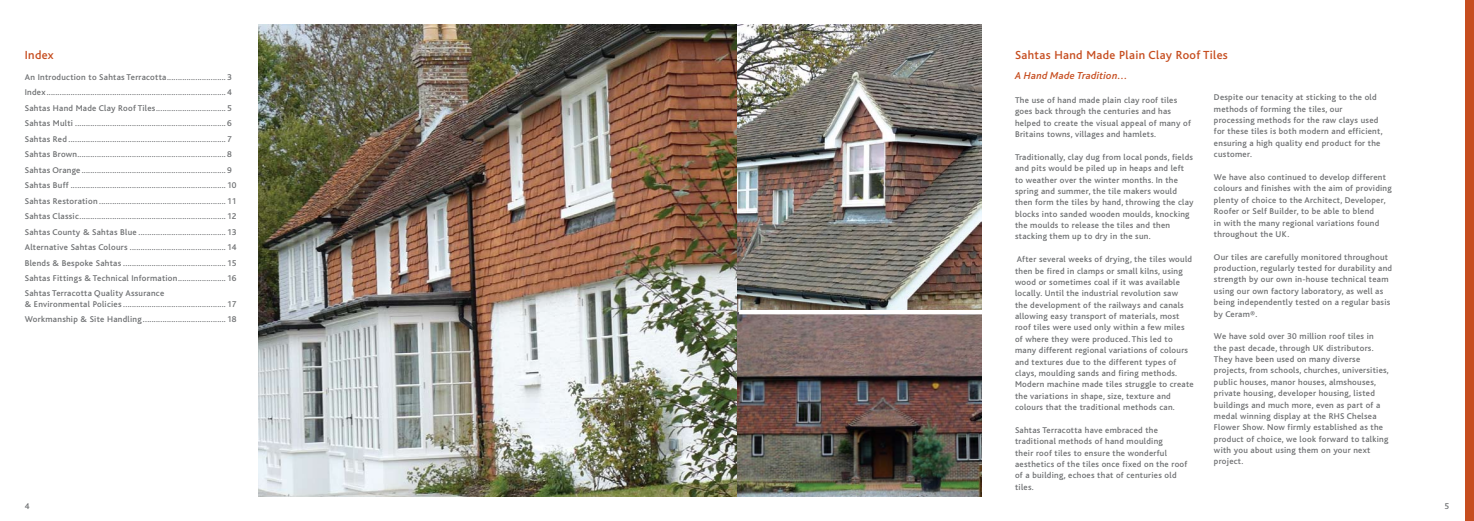
<style>
.page{position:relative;width:1474px;height:521px;background:#fff}
.page>*{position:absolute;margin:0;border:0;box-sizing:border-box;transform-origin:0 0}
.t1{font:500 12.25px "Bliss";letter-spacing:.03em;color:#c64d1f}
.t2{font:italic 500 10.5px "Bliss";letter-spacing:.03em;color:#c64d1f}
.t3{font:500 8.75px/11.4px "Bliss";letter-spacing:.03em;color:#6d6f71}
</style>
<div class="page">
<div style="left:1465px;top:0;width:8px;height:521px;background:#c64d1f"></div>
<img style="left:259px;top:25px;width:478px;height:471px">
<img style="left:737px;top:312px;width:244px;height:184px">
<img style="left:737px;top:25px;width:244px;height:287px">
<hr style="left:739px;top:310px;width:256px;height:4px;background:#fff">
<h1 class="t1" style="left:25px;top:49px;width:30px">Index</h1>
<p class="t3" style="left:25px;top:70px;width:213px;line-height:15.5px">An Introduction to Sahtas Terracotta...........................3<br>Index..................................................................................4<br>Sahtas Hand Made Clay Roof Tiles................................5<br>Sahtas Multi .....................................................................6<br>Sahtas Red ........................................................................7<br>Sahtas Brown....................................................................8<br>Sahtas Orange ..................................................................9<br>Sahtas Buff .......................................................................10<br>Sahtas Restoration ..........................................................11<br>Sahtas Classic...................................................................12<br>Sahtas County &amp; Sahtas Blue ........................................13<br>Alternative Sahtas Colours ............................................14<br>Blends &amp; Bespoke Sahtas ...............................................15<br>Sahtas Fittings &amp; Technical Information......................16<br>Sahtas Terracotta Quality Assurance</p>
<p class="t3" style="left:25px;top:296px;width:213px;line-height:15.5px">&amp; Environmental Policies ...............................................17<br>Workmanship &amp; Site Handling......................................18</p>
<h1 class="t1" style="left:1015px;top:49px;width:214px">Sahtas Hand Made Plain Clay Roof Tiles</h1>
<p class="t2" style="left:1015px;top:70px;width:114px">A Hand Made Tradition...</p>
<p class="t3" style="left:1015px;top:95px;width:177px">The use of hand made plain clay roof tiles goes back through the centuries and has helped to create the visual appeal of many of Britains towns, villages and hamlets.</p>
<p class="t3" style="left:1015px;top:151px;width:180px">Traditionally, clay dug from local ponds, fields and pits would be piled up in heaps and left to weather over the winter months. In the spring and summer, the tile makers would then form the tiles by hand, throwing the clay blocks into sanded wooden moulds, knocking the moulds to release the tiles and then stacking them up to dry in the sun.</p>
<p class="t3" style="left:1015px;top:254px;width:180px">After several weeks of drying, the tiles would then be fired in clamps or small kilns, using wood or sometimes coal if it was available locally. Until the industrial revolution saw<br>the development of the railways and canals allowing easy transport of materials, most roof tiles were used only within a few miles of where they were produced. This led to many different regional variations of colours and textures due to the different types of clays, moulding sands and firing methods.<br>Modern machine made tiles struggle to create the variations in shape, size, texture and colours that the traditional methods can.</p>
<p class="t3" style="left:1015px;top:424px;width:174px">Sahtas Terracotta have embraced the traditional methods of hand moulding<br>their roof tiles to ensure the wonderful aesthetics of the tiles once fixed on the roof of a building, echoes that of centuries old tiles.</p>
<p class="t3" style="left:1213px;top:92px;width:170px">Despite our tenacity at sticking to the old methods of forming the tiles, our processing methods for the raw clays used for these tiles is both modern and efficient, ensuring a high quality end product for the customer.</p>
<p class="t3" style="left:1213px;top:172px;width:179px">We have also continued to develop different colours and finishes with the aim of providing plenty of choice to the Architect, Developer, Roofer or Self Builder, to be able to blend<br>in with the many regional variations found throughout the UK.</p>
<p class="t3" style="left:1213px;top:251px;width:180px">Our tiles are carefully monitored throughout production, regularly tested for durability and strength by our own in-house technical team using our own factory laboratory, as well as being independently tested on a regular basis by Ceram®.</p>
<p class="t3" style="left:1213px;top:331px;width:176px">We have sold over 30 million roof tiles in<br>the past decade, through UK distributors.<br>They have been used on many diverse projects, from schools, churches, universities, public houses, manor houses, almshouses, private housing, developer housing, listed buildings and much more, even as part of a medal winning display at the RHS Chelsea Flower Show. Now firmly established as the product of choice, we look forward to talking with you about using them on your next project.</p>
<p class="t3" style="left:25px;top:500px;width:6px">4</p>
<p class="t3" style="left:1444px;top:500px;width:6px">5</p>
</div>
